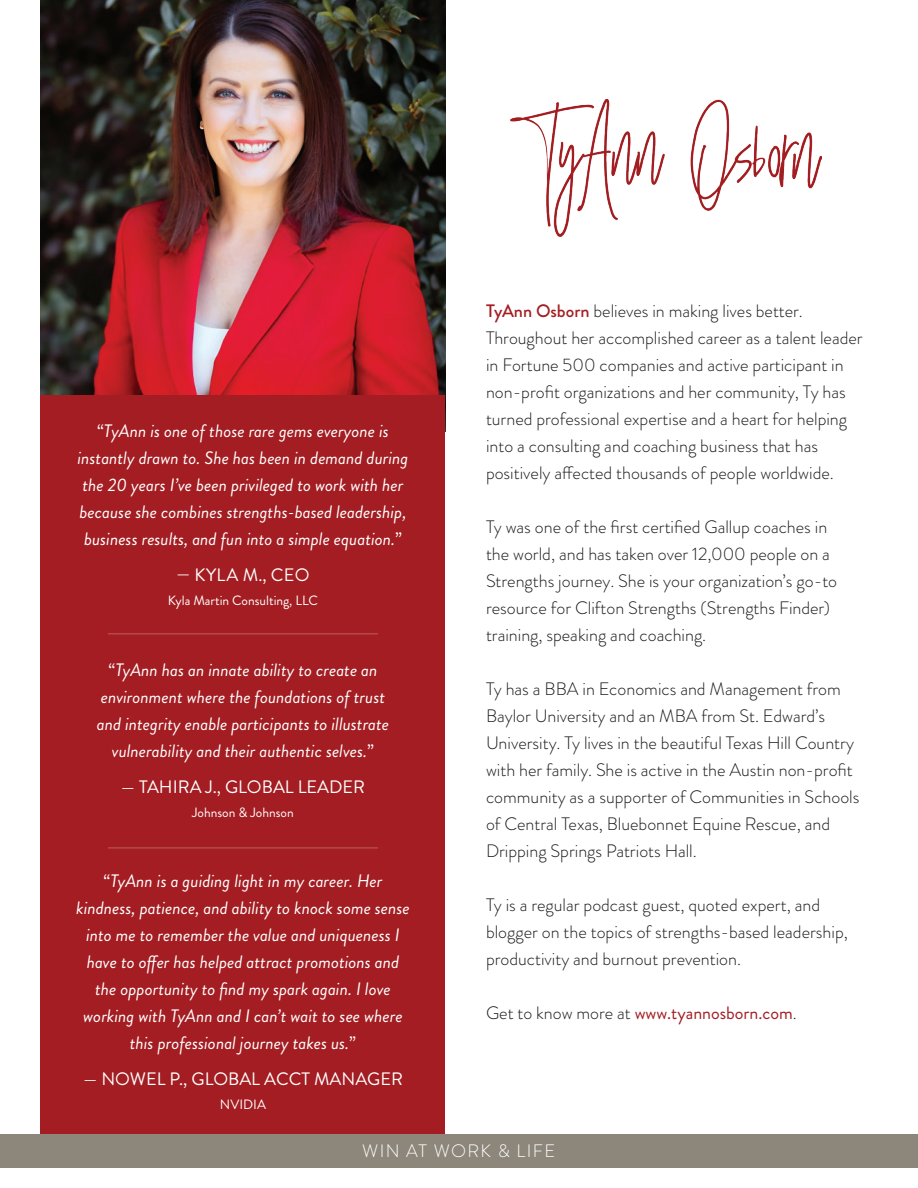
<style>
.page{position:relative;width:918px;height:1188px;background:#fff}
.page>*{position:absolute;margin:0;border:0;box-sizing:border-box;transform-origin:0 0}
.t1{font:300 18px/27px "Brandon Grotesque";color:#1a1b1b}
.t2{font:italic 18px/27px "Brandon Grotesque";color:#fff;text-align:center}
.t3{font:18px "Brandon Grotesque";color:#fff}
.t4{font:18px "Brandon Grotesque";color:#a31d22}
.t5{font:300 18px "Brandon Grotesque";letter-spacing:.075em;color:#fff}
.t6{font:13.5px "Brandon Grotesque";color:#fff}
.s1{font-weight:500;color:#a31d22}
.s2{font-weight:300;color:#1a1b1b}
.s3{font-style:normal}
</style>
<div class="page">
<img style="left:40px;top:0;width:406px;height:395px">
<div style="left:40px;top:395px;width:406px;height:756px;background:#a31d22"></div>
<img style="left:511px;top:99px;width:310px;height:137px">
<hr style="left:108px;top:633px;width:270px;height:2px;background:#fff">
<hr style="left:108px;top:847px;width:270px;height:2px;background:#fff">
<div style="left:0;top:1134px;width:918px;height:34px;background:#8d877b"></div>
<p class="t1" style="left:486px;top:297px;width:378px"><span class="s1">TyAnn Osborn</span> believes in making lives better.<br>Throughout her accomplished career as a talent leader in Fortune 500 companies and active participant in non-profit organizations and her community, Ty has turned professional expertise and a heart for helping into a consulting and coaching business that has positively affected thousands of people worldwide.</p>
<p class="t1" style="left:486px;top:513px;width:353px">Ty was one of the first certified Gallup coaches in the world, and has taken over 12,000 people on a Strengths journey. She is your organization’s go-to resource for Clifton Strengths (Strengths Finder) training, speaking and coaching.</p>
<p class="t1" style="left:486px;top:675px;width:375px">Ty has a BBA in Economics and Management from Baylor University and an MBA from St. Edward’s University. Ty lives in the beautiful Texas Hill Country with her family. She is active in the Austin non-profit community as a supporter of Communities in Schools of Central Texas, Bluebonnet Equine Rescue, and Dripping Springs Patriots Hall.</p>
<p class="t1" style="left:486px;top:891px;width:363px">Ty is a regular podcast guest, quoted expert, and blogger on the topics of strengths-based leadership, productivity and burnout prevention.</p>
<p class="t4" style="left:486px;top:1000px;width:312px"><span class="s2">Get to know more at</span> www.tyannosborn.com<span class="s2">.</span></p>
<p class="t2" style="left:78px;top:417px;width:332px"><span class="s3">“</span>TyAnn is one of those rare gems everyone is instantly drawn to. She has been in demand during the 20 years I’ve been privileged to work with her because she combines strengths-based leadership, business results, and fun into a simple equation.<span class="s3">”</span></p>
<p class="t3" style="left:176px;top:562px;width:135px">— KYLA M., CEO</p>
<p class="t6" style="left:168px;top:591px;width:152px">Kyla Martin Consulting, LLC</p>
<p class="t2" style="left:97px;top:657px;width:294px"><span class="s3">“</span>TyAnn has an innate ability to create an environment where the foundations of trust and integrity enable participants to illustrate vulnerability and their authentic selves.<span class="s3">”</span></p>
<p class="t3" style="left:121px;top:775px;width:246px">— TAHIRA J., GLOBAL LEADER</p>
<p class="t6" style="left:192px;top:803px;width:103px">Johnson &amp; Johnson</p>
<p class="t2" style="left:76px;top:867px;width:335px"><span class="s3">“</span>TyAnn is a guiding light in my career. Her kindness, patience, and ability to knock some sense into me to remember the value and uniqueness I have to offer has helped attract promotions and the opportunity to find my spark again. I love working with TyAnn and I can’t wait to see where this professional journey takes us.<span class="s3">”</span></p>
<p class="t3" style="left:83px;top:1066px;width:321px">— NOWEL P., GLOBAL ACCT MANAGER</p>
<p class="t6" style="left:220px;top:1095px;width:48px">NVIDIA</p>
<p class="t5" style="left:362px;top:1139px;width:194px">WIN AT WORK &amp; LIFE</p>
</div>
